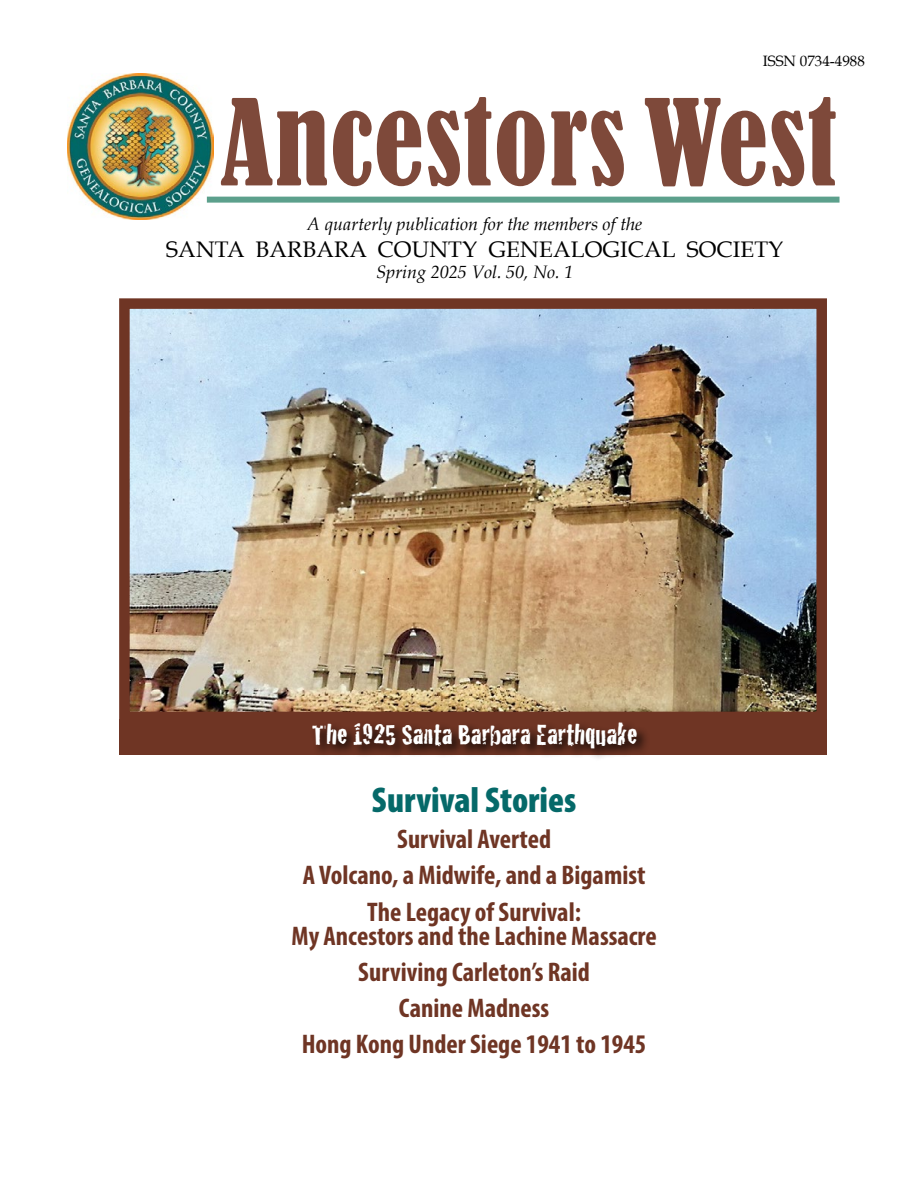
<style>
.page{position:relative;width:918px;height:1188px;background:#fff}
.page>*{position:absolute;margin:0;border:0;box-sizing:border-box;transform-origin:0 0}
.t1{font:condensed 111px "Bernard";letter-spacing:.01em;color:#7e493a}
.t2{font:900 condensed 36px "Myriad Pro";color:#056969}
.t3{font:30px "Cracked";color:#fff}
.t4{font:700 condensed 27px/36px "Myriad Pro";color:#6f3524;text-align:center}
.t5{font:22.5px "Book Antiqua";letter-spacing:.01em;color:#000}
.t6{font:italic 18px "Book Antiqua";color:#000}
.t7{font:15px "Book Antiqua";color:#000}
</style>
<div class="page">
<div style="left:119px;top:719px;width:708px;height:35px;background:#6f3524"></div>
<img style="left:67px;top:74px;width:146px;height:146px">
<div style="left:207px;top:197px;width:633px;height:6px;background:#5ca08c"></div>
<img style="left:130px;top:309px;width:686px;height:402px">
<div style="left:119px;top:298px;width:708px;height:424px;border:10px solid #6f3524"></div>
<div style="left:309px;top:720px;width:341px;height:42px;background:#000;opacity:.84"></div>
<p class="t7" style="left:763px;top:51px;width:104px">ISSN 0734-4988</p>
<h1 class="t1" style="left:220px;top:78px;width:618px">Ancestors West</h1>
<p class="t6" style="left:307px;top:213px;width:336px">A quarterly publication for the members of the</p>
<p class="t5" style="left:166px;top:235px;width:619px">SANTA BARBARA COUNTY GENEALOGICAL SOCIETY</p>
<p class="t6" style="left:376px;top:261px;width:199px">Spring 2025 Vol. 50, No. 1</p>
<p class="t3" style="left:312px;top:711px;width:327px">The 1925 Santa Barbara Earthquake</p>
<h2 class="t2" style="left:372px;top:777px;width:206px">Survival Stories</h2>
<p class="t4" style="left:303px;top:820px;width:344px;line-height:36.8px">Survival Averted<br>A Volcano, a Midwife, and a Bigamist<br>The Legacy of Survival:</p>
<p class="t4" style="left:292px;top:918px;width:367px">My Ancestors and the Lachine Massacre<br>Surviving Carleton’s Raid<br>Canine Madness<br>Hong Kong Under Siege 1941 to 1945</p>
</div>
